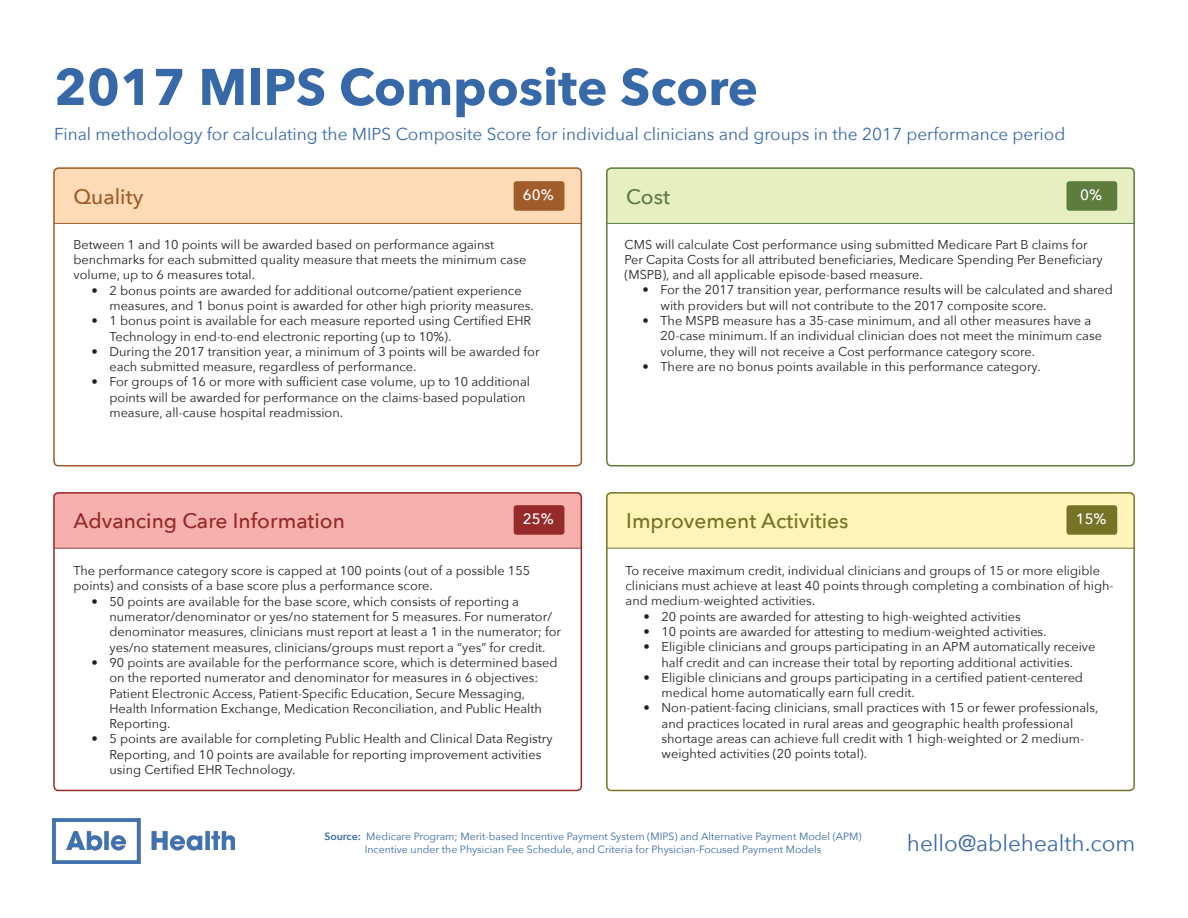
<style>
.page{position:relative;width:1188px;height:918px;background:#fff}
.page>*{position:absolute;margin:0;border:0;box-sizing:border-box;transform-origin:0 0}
.t1{font:700 51px "Avenir Next";color:#3769a8}
.t2{font:22.5px "Avenir Next";color:#3769a8}
.t3{font:500 21px "Avenir Next";color:#962a2a}
.t4{font:500 21px "Avenir Next";color:#767327}
.t5{font:500 21px "Avenir Next";color:#a05c2a}
.t6{font:500 21px "Avenir Next";color:#5e7c3c}
.t7{font:17.25px "Avenir Next";color:#3769a8}
.t8{font:500 15px "Avenir Next";color:#fff}
.t9{font:12.75px/15.3px "Avenir Next";color:#231f20}
.t10{font:10.5px/12.6px "Avenir Next";color:#3869a8;text-align:center}
.s1{font-weight:600}
</style>
<div class="page">
<img style="left:53px;top:818px;width:181px;height:46px">
<div style="left:56px;top:170px;width:523px;height:53px;background:#fedbb7"></div>
<div style="left:53px;top:167px;width:529px;height:299px;border:2px solid #a05c2a;border-radius:4px"></div>
<hr style="left:54px;top:223px;width:528px;height:1px;background:#a05c2a">
<div style="left:56px;top:495px;width:523px;height:53px;background:#f6b1ac"></div>
<div style="left:53px;top:492px;width:529px;height:299px;border:2px solid #962a2a;border-radius:4px"></div>
<hr style="left:54px;top:548px;width:528px;height:1px;background:#962a2a">
<div style="left:609px;top:170px;width:523px;height:53px;background:#e6eec2"></div>
<div style="left:606px;top:167px;width:529px;height:299px;border:2px solid #5e7c3c;border-radius:4px"></div>
<hr style="left:607px;top:223px;width:528px;height:1px;background:#5e7c3c">
<div style="left:609px;top:495px;width:523px;height:53px;background:#fff5b8"></div>
<div style="left:606px;top:492px;width:529px;height:299px;border:2px solid #767327;border-radius:4px"></div>
<hr style="left:607px;top:548px;width:528px;height:1px;background:#767327">
<div style="left:514px;top:181px;width:50px;height:30px;background:#a05c2a;border-radius:3px"></div>
<div style="left:514px;top:505px;width:50px;height:30px;background:#962a2a;border-radius:3px"></div>
<div style="left:1066px;top:181px;width:51px;height:30px;background:#5e7c3c;border-radius:3px"></div>
<div style="left:1066px;top:505px;width:51px;height:30px;background:#767327;border-radius:3px"></div>
<p class="t1" style="left:54px;top:43px;width:705px">2017 MIPS Composite Score</p>
<p class="t7" style="left:54px;top:119px;width:1013px">Final methodology for calculating the MIPS Composite Score for individual clinicians and groups in the 2017 performance period</p>
<p class="t5" style="left:74px;top:179px;width:71px">Quality</p>
<p class="t9" style="left:74px;top:236px;width:454px">Between 1 and 10 points will be awarded based on performance against benchmarks for each submitted quality measure that meets the minimum case volume, up to 6 measures total.</p>
<p class="t9" style="left:110px;top:282px;width:426px;text-indent:-18px">• 2 bonus points are awarded for additional outcome/patient experience measures, and 1 bonus point is awarded for other high priority measures.</p>
<p class="t9" style="left:110px;top:313px;width:423px;text-indent:-18px">• 1 bonus point is available for each measure reported using Certified EHR<br>Technology in end-to-end electronic reporting (up to 10%).</p>
<p class="t9" style="left:110px;top:343px;width:432px;text-indent:-18px">• During the 2017 transition year, a minimum of 3 points will be awarded for each submitted measure, regardless of performance.</p>
<p class="t9" style="left:110px;top:374px;width:422px;text-indent:-18px">• For groups of 16 or more with sufficient case volume, up to 10 additional points will be awarded for performance on the claims-based population measure, all-cause hospital readmission.</p>
<p class="t8" style="left:523px;top:182px;width:32px">60%</p>
<p class="t6" style="left:626px;top:179px;width:45px">Cost</p>
<p class="t8" style="left:1080px;top:182px;width:23px">0%</p>
<p class="t9" style="left:625px;top:236px;width:480px">CMS will calculate Cost performance using submitted Medicare Part B claims for<br>Per Capita Costs for all attributed beneficiaries, Medicare Spending Per Beneficiary (MSPB), and all applicable episode-based measure.</p>
<p class="t9" style="left:661px;top:282px;width:454px;text-indent:-18px">• For the 2017 transition year, performance results will be calculated and shared with providers but will not contribute to the 2017 composite score.</p>
<p class="t9" style="left:661px;top:312px;width:443px;text-indent:-18px">• The MSPB measure has a 35-case minimum, and all other measures have a<br>20-case minimum. If an individual clinician does not meet the minimum case volume, they will not receive a Cost performance category score.</p>
<p class="t9" style="left:643px;top:358px;width:400px">• There are no bonus points available in this performance category.</p>
<p class="t3" style="left:74px;top:503px;width:273px">Advancing Care Information</p>
<p class="t8" style="left:523px;top:506px;width:32px">25%</p>
<p class="t4" style="left:626px;top:503px;width:224px">Improvement Activities</p>
<p class="t8" style="left:1076px;top:506px;width:32px">15%</p>
<p class="t9" style="left:74px;top:563px;width:458px">The performance category score is capped at 100 points (out of a possible 155 points) and consists of a base score plus a performance score.</p>
<p class="t9" style="left:110px;top:593px;width:453px;text-indent:-18px">• 50 points are available for the base score, which consists of reporting a numerator/denominator or yes/no statement for 5 measures. For numerator/ denominator measures, clinicians must report at least a 1 in the numerator; for yes/no statement measures, clinicians/groups must report a “yes” for credit.</p>
<p class="t9" style="left:110px;top:654px;width:450px;text-indent:-18px">• 90 points are available for the performance score, which is determined based on the reported numerator and denominator for measures in 6 objectives:<br>Patient Electronic Access, Patient-Specific Education, Secure Messaging, Health Information Exchange, Medication Reconciliation, and Public Health Reporting.</p>
<p class="t9" style="left:110px;top:731px;width:445px;text-indent:-18px">• 5 points are available for completing Public Health and Clinical Data Registry<br>Reporting, and 10 points are available for reporting improvement activities using Certified EHR Technology.</p>
<p class="t9" style="left:626px;top:562px;width:490px">To receive maximum credit, individual clinicians and groups of 15 or more eligible clinicians must achieve at least 40 points through completing a combination of high&shy;and medium-weighted activities.</p>
<p class="t9" style="left:644px;top:608px;width:379px">• 20 points are awarded for attesting to high-weighted activities</p>
<p class="t9" style="left:644px;top:623px;width:405px">• 10 points are awarded for attesting to medium-weighted activities.</p>
<p class="t9" style="left:644px;top:639px;width:453px;text-align:center">• Eligible clinicians and groups participating in an APM automatically receive half credit and can increase their total by reporting additional activities.</p>
<p class="t9" style="left:662px;top:669px;width:423px;text-indent:-18px">• Eligible clinicians and groups participating in a certified patient-centered medical home automatically earn full credit.</p>
<p class="t9" style="left:662px;top:700px;width:438px;text-indent:-18px">• Non-patient-facing clinicians, small practices with 15 or fewer professionals, and practices located in rural areas and geographic health professional shortage areas can achieve full credit with 1 high-weighted or 2 medium&shy;weighted activities (20 points total).</p>
<p class="t10" style="left:324px;top:830px;width:539px"><span class="s1">Source:</span> Medicare Program; Merit-based Incentive Payment System (MIPS) and Alternative Payment Model (APM)<br>Incentive under the Physician Fee Schedule, and Criteria for Physician-Focused Payment Models</p>
<p class="t2" style="left:907px;top:824px;width:230px">hello@ablehealth.com</p>
</div>
